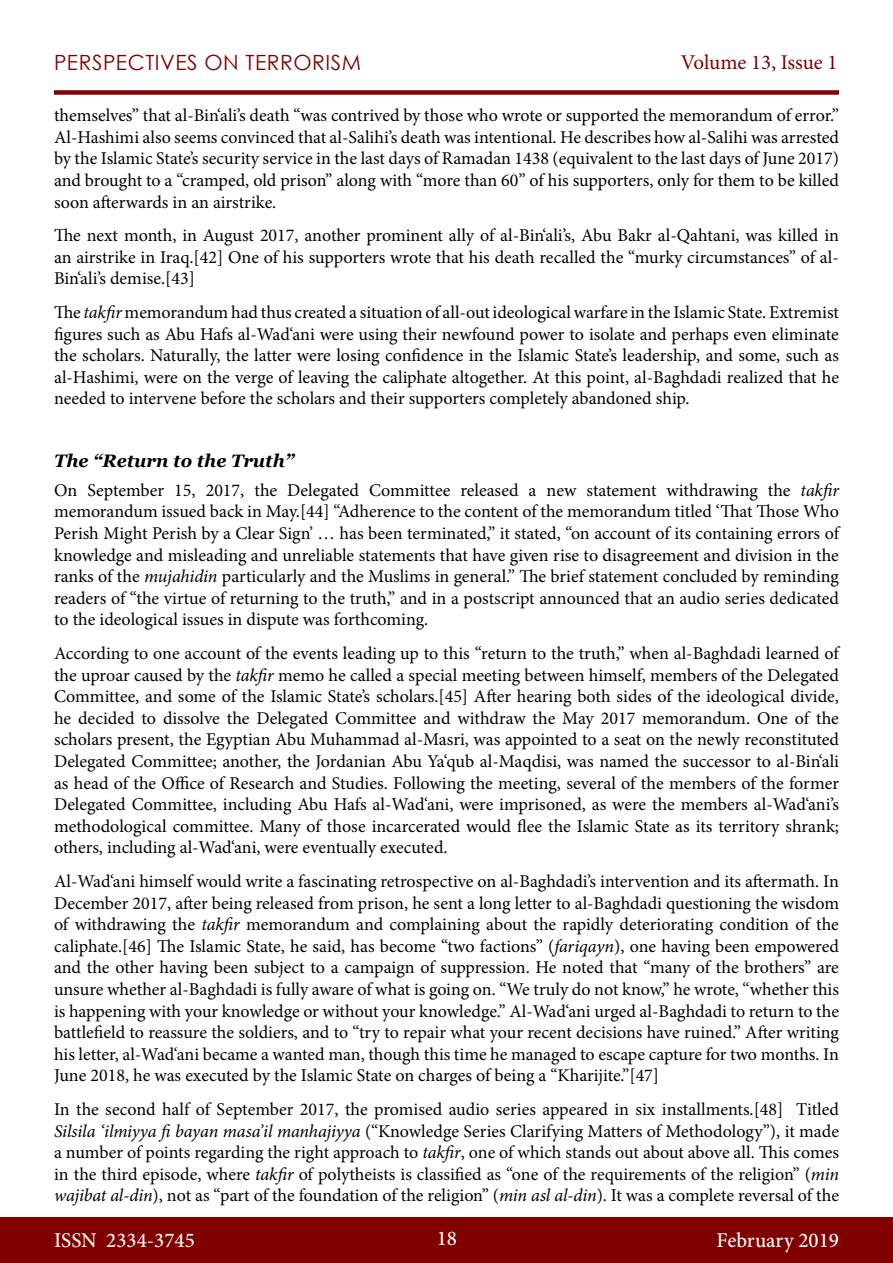
<style>
.page{position:relative;width:893px;height:1263px;background:#fff}
.page>*{position:absolute;margin:0;border:0;box-sizing:border-box;transform-origin:0 0}
.t1{font:500 21px "Minion Pro";color:#fff}
.t2{font:21px "Century Gothic";letter-spacing:.025em;color:#800000}
.t3{font:21px "Minion Pro";letter-spacing:-.005em;color:#800000}
.t4{font:18px/21.6px "Minion Pro";letter-spacing:-.005em;color:#000;text-align:justify}
.t5{font:italic 700 18px "Georgia";color:#000}
.s1{font-style:italic}
</style>
<div class="page">
<div style="left:0;top:1217px;width:893px;height:46px;background:#800000"></div>
<div style="left:54px;top:90px;width:785px;height:5px;background:#800000"></div>
<p class="t2" style="left:54px;top:47px;width:309px">PERSPECTIVES ON TERRORISM</p>
<p class="t3" style="left:681px;top:48px;width:158px">Volume 13, Issue 1</p>
<p class="t4" style="left:54px;top:105px;width:787px">themselves” that al-Bin‘ali’s death “was contrived by those who wrote or supported the memorandum of error.” Al-Hashimi also seems convinced that al-Salihi’s death was intentional. He describes how al-Salihi was arrested by the Islamic State’s security service in the last days of Ramadan 1438 (equivalent to the last days of June 2017) and brought to a “cramped, old prison” along with “more than 60” of his supporters, only for them to be killed soon afterwards in an airstrike.</p>
<p class="t4" style="left:54px;top:225px;width:786px">The next month, in August 2017, another prominent ally of al-Bin‘ali’s, Abu Bakr al-Qahtani, was killed in an airstrike in Iraq.[42] One of his supporters wrote that his death recalled the “murky circumstances” of al-Bin‘ali’s demise.[43]</p>
<p class="t4" style="left:54px;top:301px;width:787px">The <span class="s1">takfir</span> memorandum had thus created a situation of all-out ideological warfare in the Islamic State. Extremist figures such as Abu Hafs al-Wad‘ani were using their newfound power to isolate and perhaps even eliminate the scholars. Naturally, the latter were losing confidence in the Islamic State’s leadership, and some, such as al-Hashimi, were on the verge of leaving the caliphate altogether. At this point, al-Baghdadi realized that he needed to intervene before the scholars and their supporters completely abandoned ship.</p>
<p class="t5" style="left:54px;top:449px;width:242px">The “Return to the Truth”</p>
<p class="t4" style="left:54px;top:479px;width:786px">On September 15, 2017, the Delegated Committee released a new statement withdrawing the <span class="s1">takfir </span>memorandum issued back in May.[44] “Adherence to the content of the memorandum titled ‘That Those Who Perish Might Perish by a Clear Sign’ … has been terminated,” it stated, “on account of its containing errors of knowledge and misleading and unreliable statements that have given rise to disagreement and division in the ranks of the <span class="s1">mujahidin</span> particularly and the Muslims in general.” The brief statement concluded by reminding readers of “the virtue of returning to the truth,” and in a postscript announced that an audio series dedicated to the ideological issues in dispute was forthcoming.</p>
<p class="t4" style="left:54px;top:642px;width:786px">According to one account of the events leading up to this “return to the truth,” when al-Baghdadi learned of the uproar caused by the <span class="s1">takfir</span> memo he called a special meeting between himself, members of the Delegated Committee, and some of the Islamic State’s scholars.[45] After hearing both sides of the ideological divide, he decided to dissolve the Delegated Committee and withdraw the May 2017 memorandum. One of the scholars present, the Egyptian Abu Muhammad al-Masri, was appointed to a seat on the newly reconstituted Delegated Committee; another, the Jordanian Abu Ya‘qub al-Maqdisi, was named the successor to al-Bin‘ali as head of the Office of Research and Studies. Following the meeting, several of the members of the former Delegated Committee, including Abu Hafs al-Wad‘ani, were imprisoned, as were the members al-Wad‘ani’s methodological committee. Many of those incarcerated would flee the Islamic State as its territory shrank; others, including al-Wad‘ani, were eventually executed.</p>
<p class="t4" style="left:54px;top:870px;width:787px">Al-Wad‘ani himself would write a fascinating retrospective on al-Baghdadi’s intervention and its aftermath. In December 2017, after being released from prison, he sent a long letter to al-Baghdadi questioning the wisdom of withdrawing the <span class="s1">takfir</span> memorandum and complaining about the rapidly deteriorating condition of the caliphate.[46] The Islamic State, he said, has become “two factions” (<span class="s1">fariqayn</span>), one having been empowered and the other having been subject to a campaign of suppression. He noted that “many of the brothers” are unsure whether al-Baghdadi is fully aware of what is going on. “We truly do not know,” he wrote, “whether this is happening with your knowledge or without your knowledge.” Al-Wad‘ani urged al-Baghdadi to return to the battlefield to reassure the soldiers, and to “try to repair what your recent decisions have ruined.” After writing his letter, al-Wad‘ani became a wanted man, though this time he managed to escape capture for two months. In June 2018, he was executed by the Islamic State on charges of being a “Kharijite.”[47]</p>
<p class="t4" style="left:54px;top:1098px;width:786px">In the second half of September 2017, the promised audio series appeared in six installments.[48] Titled <span class="s1">Silsila ‘ilmiyya fi bayan masa’il manhajiyya</span> (“Knowledge Series Clarifying Matters of Methodology”), it made a number of points regarding the right approach to <span class="s1">takfir</span>, one of which stands out about above all. This comes in the third episode, where <span class="s1">takfir</span> of polytheists is classified as “one of the requirements of the religion” (<span class="s1">min wajibat al-din</span>), not as “part of the foundation of the religion” (<span class="s1">min asl al-din</span>). It was a complete reversal of the</p>
<p class="t1" style="left:54px;top:1226px;width:142px">ISSN 2334-3745</p>
<p class="t1" style="left:437px;top:1224px;width:22px">18</p>
<p class="t1" style="left:717px;top:1226px;width:124px">February 2019</p>
</div>
